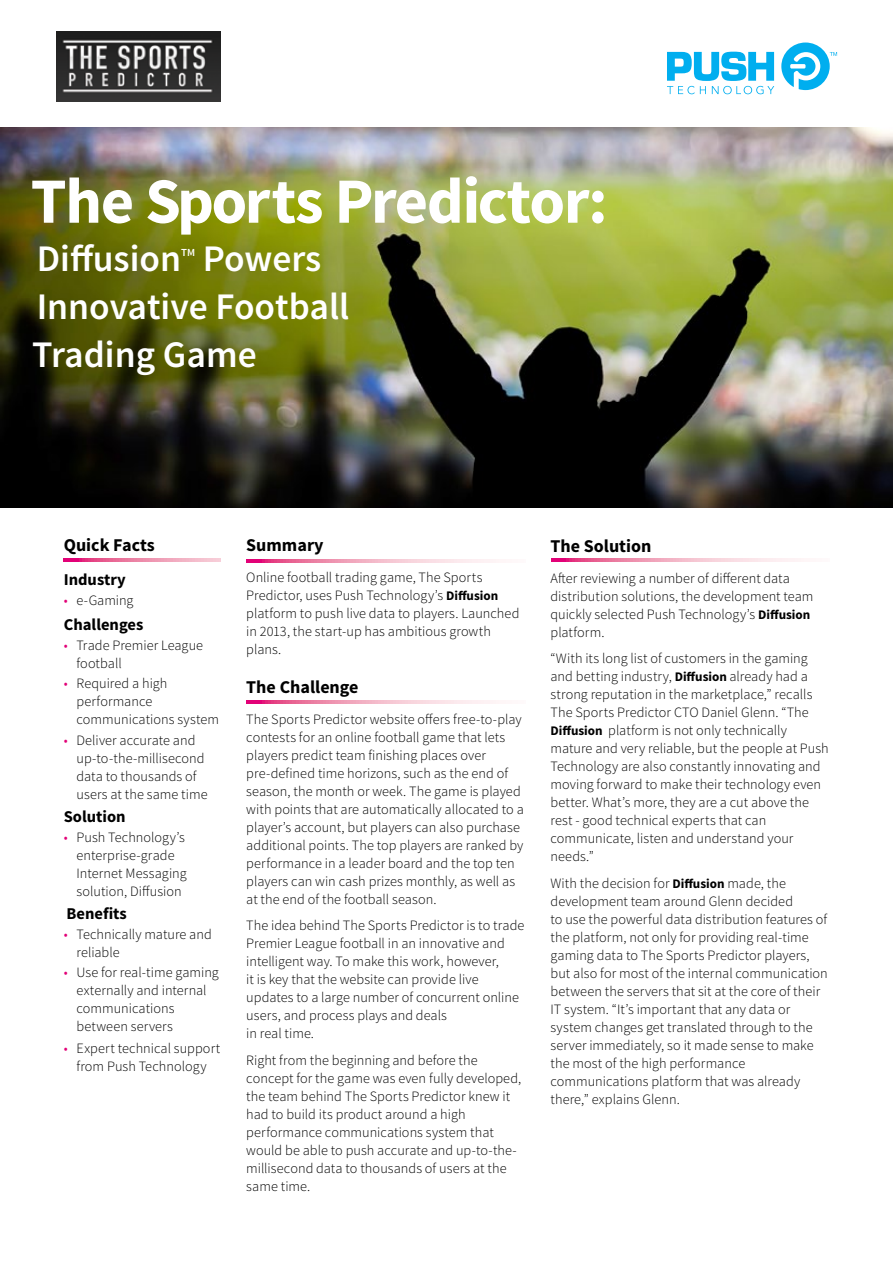
<style>
.page{position:relative;width:893px;height:1263px;background:#fff}
.page>*{position:absolute;margin:0;border:0;box-sizing:border-box;transform-origin:0 0}
.t1{font:700 64.5px "Source Sans Pro";letter-spacing:-.02em;color:#fff}
.t2{font:600 37.5px/48px "Source Sans Pro";color:#fff}
.t3{font:700 18px "Source Sans Pro";color:#000}
.t4{font:700 16.5px "Source Sans Pro";color:#000}
.t5{font:300 14.25px/18px "Source Sans Pro";letter-spacing:.005em;color:#000}
.t6{font:600 10.8px "Source Sans Pro";color:#fff}
.s1{color:#e20177}
.s2{font-weight:700;font-size:13.2px}
</style>
<div class="page">
<img style="left:0;top:128px;width:893px;height:379px">
<svg style="left:667px;top:52px;width:107px;height:42px"></svg>
<svg style="left:781px;top:43px;width:56px;height:47px"></svg>
<svg style="left:247px;top:559px;width:249px;height:3px"></svg>
<svg style="left:247px;top:700px;width:249px;height:3px"></svg>
<svg style="left:551px;top:558px;width:250px;height:3px"></svg>
<svg style="left:64px;top:559px;width:157px;height:3px"></svg>
<img style="left:56px;top:31px;width:165px;height:71px">
<h1 class="t1" style="left:31px;top:160px;width:578px">The Sports Predictor:</h1>
<h2 class="t2" style="left:37px;top:235px;width:146px">Diffusion</h2>
<p class="t6" style="left:181px;top:245px;width:15px">TM</p>
<h2 class="t2" style="left:32px;top:235px;width:319px;text-indent:171px">Powers<br>Innovative Football<br>Trading Game</h2>
<p class="t3" style="left:64px;top:533px;width:93px">Quick Facts</p>
<p class="t4" style="left:64px;top:569px;width:64px">Industry</p>
<p class="t5" style="left:64px;top:591px;width:71px"><span class="s1">•</span> e-Gaming</p>
<p class="t4" style="left:64px;top:614px;width:81px">Challenges</p>
<p class="t5" style="left:77px;top:637px;width:128px;text-indent:-13px"><span class="s1">•</span> Trade Premier League football</p>
<p class="t5" style="left:77px;top:675px;width:144px;text-indent:-13px"><span class="s1">•</span> Required a high performance communications system</p>
<p class="t5" style="left:77px;top:731px;width:133px;text-indent:-13px"><span class="s1">•</span> Deliver accurate and up-to-the-millisecond data to thousands of users at the same time</p>
<p class="t4" style="left:64px;top:806px;width:63px">Solution</p>
<p class="t5" style="left:77px;top:828px;width:112px;text-indent:-13px"><span class="s1">•</span> Push Technology’s enterprise-grade<br>Internet Messaging solution, Diffusion</p>
<p class="t4" style="left:67px;top:903px;width:62px">Benefits</p>
<p class="t5" style="left:77px;top:925px;width:137px;text-indent:-13px"><span class="s1">•</span> Technically mature and reliable</p>
<p class="t5" style="left:77px;top:963px;width:144px;text-indent:-13px"><span class="s1">•</span> Use for real-time gaming externally and internal communications between servers</p>
<p class="t5" style="left:64px;top:1040px;width:158px;text-align:center"><span class="s1">•</span> Expert technical support from Push Technology</p>
<p class="t3" style="left:246px;top:534px;width:79px">Summary</p>
<p class="t5" style="left:246px;top:568px;width:275px">Online football trading game, The Sports Predictor, uses Push Technology’s <span class="s2">Diffusion </span>platform to push live data to players. Launched in 2013, the start-up has ambitious growth plans.</p>
<p class="t3" style="left:246px;top:676px;width:114px">The Challenge</p>
<p class="t5" style="left:246px;top:710px;width:279px">The Sports Predictor website offers free-to-play contests for an online football game that lets players predict team finishing places over pre-defined time horizons, such as the end of season, the month or week. The game is played with points that are automatically allocated to a player’s account, but players can also purchase additional points. The top players are ranked by performance in a leader board and the top ten players can win cash prizes monthly, as well as at the end of the football season.</p>
<p class="t5" style="left:246px;top:917px;width:280px">The idea behind The Sports Predictor is to trade Premier League football in an innovative and intelligent way. To make this work, however,<br>it is key that the website can provide live updates to a large number of concurrent online users, and process plays and deals<br>in real time.</p>
<p class="t5" style="left:246px;top:1051px;width:277px">Right from the beginning and before the concept for the game was even fully developed, the team behind The Sports Predictor knew it had to build its product around a high performance communications system that would be able to push accurate and up-to-the&shy;millisecond data to thousands of users at the same time.</p>
<p class="t3" style="left:550px;top:534px;width:102px">The Solution</p>
<p class="t5" style="left:550px;top:569px;width:264px">After reviewing a number of different data distribution solutions, the development team quickly selected Push Technology’s <span class="s2">Diffusion </span>platform.</p>
<p class="t5" style="left:550px;top:649px;width:280px">“With its long list of customers in the gaming and betting industry, <span class="s2">Diffusion</span> already had a strong reputation in the marketplace,” recalls The Sports Predictor CTO Daniel Glenn. “The <span class="s2">Diffusion</span> platform is not only technically mature and very reliable, but the people at Push Technology are also constantly innovating and moving forward to make their technology even better. What’s more, they are a cut above the rest - good technical experts that can communicate, listen and understand your needs.”</p>
<p class="t5" style="left:550px;top:874px;width:279px">With the decision for <span class="s2">Diffusion</span> made, the development team around Glenn decided<br>to use the powerful data distribution features of the platform, not only for providing real-time gaming data to The Sports Predictor players, but also for most of the internal communication between the servers that sit at the core of their IT system. “It’s important that any data or system changes get translated through to the server immediately, so it made sense to make the most of the high performance communications platform that was already there,” explains Glenn.</p>
</div>
